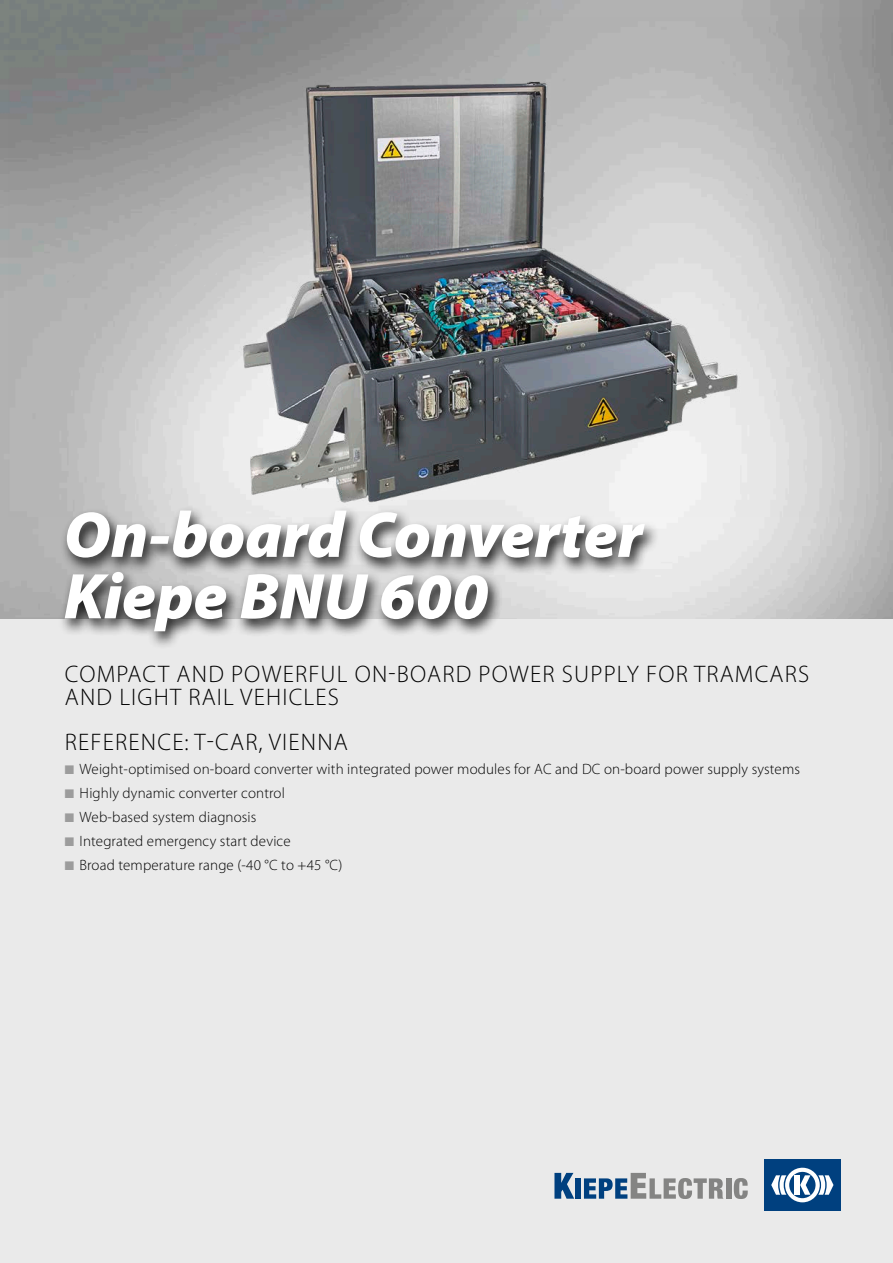
<style>
.page{position:relative;width:893px;height:1263px;background:#eaeaea}
.page>*{position:absolute;margin:0;border:0;box-sizing:border-box;transform-origin:0 0}
.t1{font:italic 900 65.25px/61.5px "Myriad Pro";letter-spacing:-.005em;color:#fff}
.t2{font:300 24px/22.5px "Myriad Pro";letter-spacing:.05em;color:#000}
.t3{font:300 15px "Myriad Pro";letter-spacing:.01em;color:#000}
.s1{font-family:"Proxima Nova";font-weight:400;color:#9c9c9c}
</style>
<div class="page">
<div style="left:764px;top:1159px;width:76px;height:52px;background:#00407f"></div>
<svg style="left:771px;top:1167px;width:62px;height:35px"></svg>
<svg style="left:554px;top:1173px;width:20px;height:26px"></svg>
<div style="left:575px;top:1178px;width:6px;height:21px;background:#00407f"></div>
<svg style="left:584px;top:1173px;width:139px;height:26px"></svg>
<div style="left:726px;top:1178px;width:5px;height:21px;background:#848483"></div>
<svg style="left:734px;top:1178px;width:14px;height:21px"></svg>
<div style="left:58px;top:506px;width:601px;height:144px;background:#000;opacity:.9"></div>
<img style="left:9px;top:18px;width:858px;height:499px">
<h1 class="t1" style="left:64px;top:502px;width:581px">On-board Converter<br>Kiepe BNU 600</h1>
<h2 class="t2" style="left:65px;top:663px;width:746px">COMPACT AND POWERFUL ON-BOARD POWER SUPPLY FOR TRAMCARS<br>AND LIGHT RAIL VEHICLES</h2>
<h2 class="t2" style="left:65px;top:730px;width:285px">REFERENCE: T-CAR, VIENNA</h2>
<p class="t3" style="left:65px;top:759px;width:737px"><span class="s1">■</span> Weight-optimised on-board converter with integrated power modules for AC and DC on-board power supply systems</p>
<p class="t3" style="left:65px;top:783px;width:222px"><span class="s1">■</span> Highly dynamic converter control</p>
<p class="t3" style="left:65px;top:807px;width:193px"><span class="s1">■</span> Web-based system diagnosis</p>
<p class="t3" style="left:65px;top:831px;width:228px"><span class="s1">■</span> Integrated emergency start device</p>
<p class="t3" style="left:65px;top:855px;width:279px"><span class="s1">■</span> Broad temperature range (-40 °C to +45 °C)</p>
</div>
